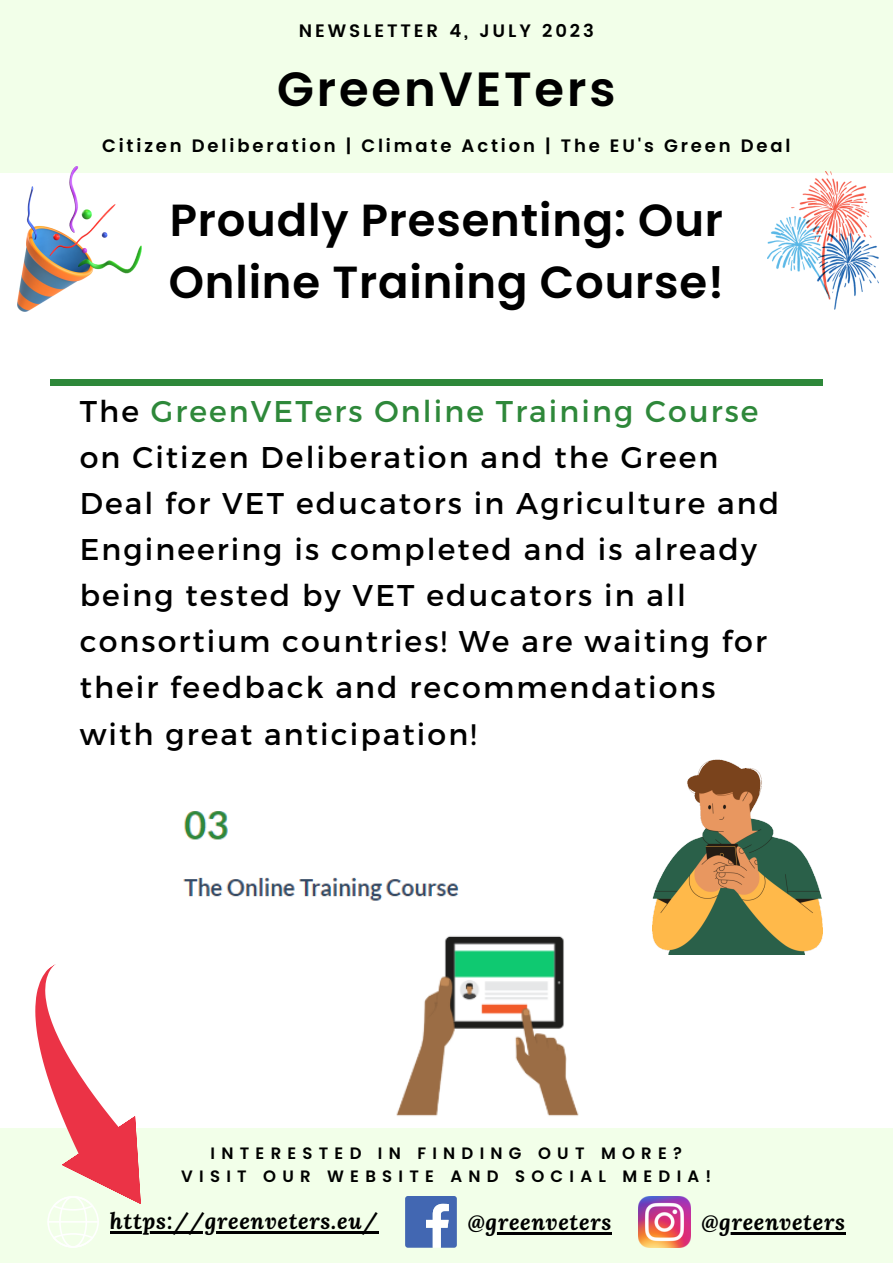
<style>
.page{position:relative;width:893px;height:1264px;background:#fff}
.page>*{position:absolute;margin:0;border:0;box-sizing:border-box;transform-origin:0 0}
.t1{font:600 48px "Poppins";letter-spacing:.06em;color:#000}
.t2{font:600 44.85px/61.8px "Poppins";letter-spacing:.02em;color:#000}
.t3{font:30px/46px "Montserrat";letter-spacing:.07em;color:#000}
.t4{font:italic 700 22.5px "Lora";letter-spacing:.03em;color:#000}
.t5{font:600 18px "Poppins";letter-spacing:.16em;color:#000}
.t6{font:600 16.5px "Poppins";letter-spacing:.38em;color:#000}
.s1{color:#2e883a}
</style>
<div class="page">
<div style="left:0;top:0;width:892px;height:172px;background:#f2ffe9"></div>
<div style="left:0;top:1128px;width:892px;height:134px;background:#f2ffe9"></div>
<div style="left:51px;top:379px;width:771px;height:6px;background:#2e883a"></div>
<svg style="left:405px;top:1196px;width:52px;height:51px"></svg>
<hr style="left:485px;top:1232px;width:127px;height:2px;background:#000">
<img style="left:638px;top:1196px;width:52px;height:51px">
<hr style="left:719px;top:1232px;width:126px;height:2px;background:#000">
<hr style="left:110px;top:1231px;width:268px;height:2px;background:#000">
<img style="left:767px;top:172px;width:111px;height:137px">
<img style="left:18px;top:167px;width:123px;height:145px">
<img style="left:652px;top:759px;width:170px;height:195px">
<img style="left:183px;top:811px;width:396px;height:305px">
<svg style="left:35px;top:964px;width:142px;height:283px"></svg>
<p class="t5" style="left:299px;top:20px;width:296px">NEWSLETTER 4, JULY 2023</p>
<p class="t1" style="left:277px;top:55px;width:340px">GreenVETers</p>
<p class="t5" style="left:102px;top:133px;width:690px">Citizen Deliberation | Climate Action | The EU's Green Deal</p>
<p class="t2" style="left:169px;top:189px;width:556px">Proudly Presenting: Our<br>Online Training Course!</p>
<p class="t3" style="left:80px;top:386px;width:701px">The <span class="s1">GreenVETers Online Training Course </span>on Citizen Deliberation and the Green Deal for VET educators in Agriculture and Engineering is completed and is already being tested by VET educators in all consortium countries! We are waiting for their feedback and recommendations with great anticipation!</p>
<p class="t6" style="left:211px;top:1142px;width:473px">INTERESTED IN FINDING OUT MORE?</p>
<p class="t6" style="left:181px;top:1164px;width:531px">VISIT OUR WEBSITE AND SOCIAL MEDIA!</p>
<p class="t4" style="left:110px;top:1206px;width:269px">https://greenveters.eu/</p>
<p class="t4" style="left:467px;top:1206px;width:145px">@greenveters</p>
<p class="t4" style="left:701px;top:1206px;width:145px">@greenveters</p>
</div>
